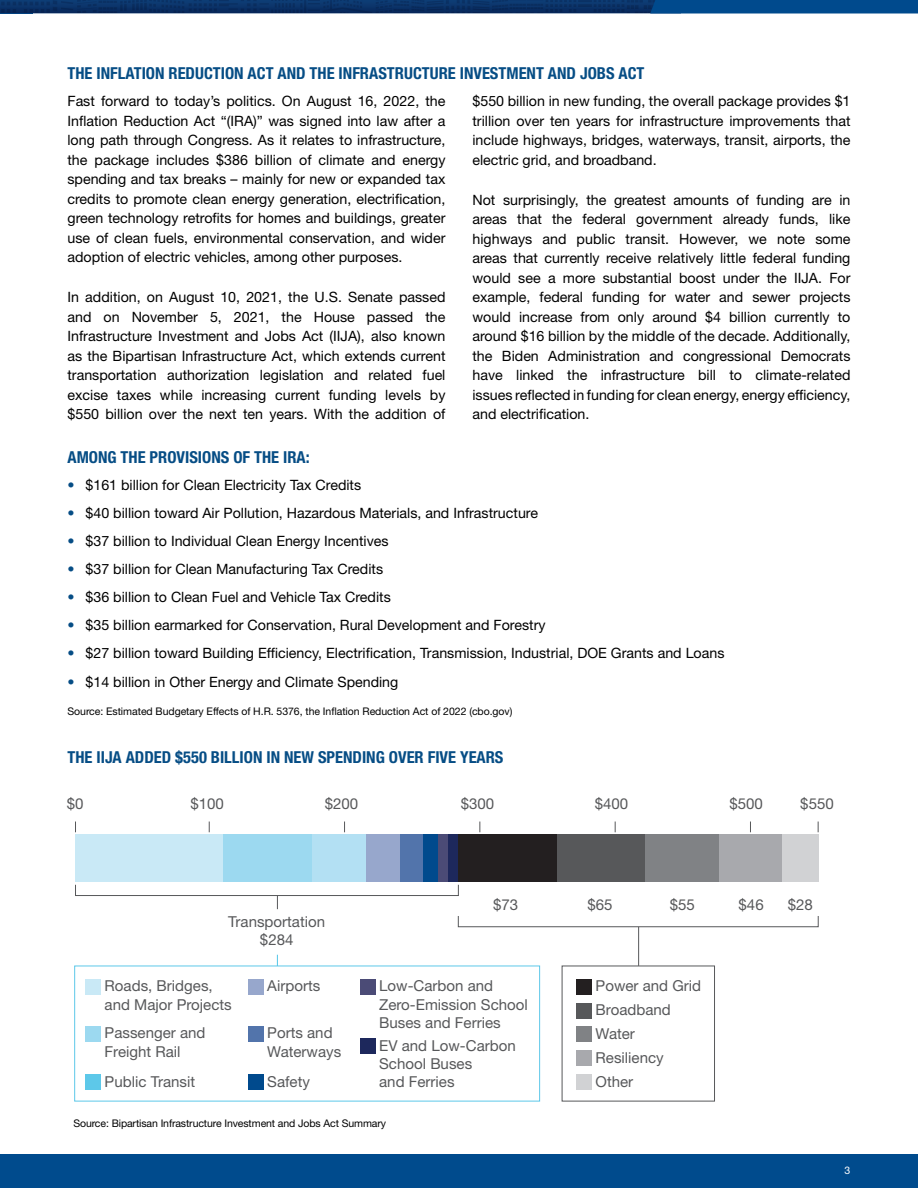
<style>
.page{position:relative;width:918px;height:1188px;background:#fff}
.page>*{position:absolute;margin:0;border:0;box-sizing:border-box;transform-origin:0 0}
.t1{font:700 condensed 16.5px "Helvetica Neue LT Std";color:#064d85}
.t2{font:15.15px/18.1px "Helvetica Neue LT Std";color:#57585a}
.t3{font:14.25px/19.5px "Helvetica Neue LT Std";color:#000;text-align:justify}
.t4{font:10.5px "Helvetica Neue LT Std";letter-spacing:-.005em;color:#000}
.t5{font:10.5px "Helvetica Neue LT Std";color:#fff}
.s1{color:#064d85}
</style>
<div class="page">
<div style="left:0;top:1154px;width:918px;height:34px;background:#004b8d"></div>
<svg style="left:0;top:0;width:918px;height:14px"></svg>
<svg style="left:277px;top:896px;width:1px;height:13px"></svg>
<hr style="left:638px;top:927px;width:1px;height:39px;background:#57585a">
<div style="left:75px;top:884px;width:384px;height:12px;border:1px solid #57585a"></div>
<div style="left:458px;top:916px;width:361px;height:11px;border:1px solid #57585a"></div>
<div style="left:75px;top:834px;width:149px;height:48px;background:#c9e9f6"></div>
<div style="left:224px;top:834px;width:89px;height:48px;background:#9cd9f0"></div>
<div style="left:313px;top:834px;width:53px;height:48px;background:#b3e0f3"></div>
<div style="left:366px;top:834px;width:34px;height:48px;background:#97a7cc"></div>
<div style="left:400px;top:834px;width:23px;height:48px;background:#5274ab"></div>
<div style="left:423px;top:834px;width:15px;height:48px;background:#004a8d"></div>
<div style="left:438px;top:834px;width:10px;height:48px;background:#4b4b76"></div>
<div style="left:448px;top:834px;width:10px;height:48px;background:#1d285c"></div>
<div style="left:458px;top:834px;width:99px;height:48px;background:#231f20"></div>
<div style="left:557px;top:834px;width:88px;height:48px;background:#57585a"></div>
<div style="left:645px;top:834px;width:75px;height:48px;background:#808285"></div>
<div style="left:720px;top:834px;width:62px;height:48px;background:#a8a9ad"></div>
<div style="left:782px;top:834px;width:36px;height:48px;background:#d1d2d4"></div>
<div style="left:85px;top:979px;width:16px;height:16px;background:#c9e9f6"></div>
<div style="left:85px;top:1026px;width:16px;height:16px;background:#9cd9f0"></div>
<div style="left:85px;top:1074px;width:16px;height:16px;background:#5dc8e9"></div>
<div style="left:248px;top:979px;width:16px;height:16px;background:#97a7cc"></div>
<div style="left:248px;top:1026px;width:16px;height:16px;background:#5274ab"></div>
<div style="left:248px;top:1074px;width:16px;height:16px;background:#004a8d"></div>
<div style="left:576px;top:979px;width:16px;height:16px;background:#231f20"></div>
<div style="left:360px;top:979px;width:16px;height:16px;background:#4b4b76"></div>
<div style="left:360px;top:1038px;width:16px;height:16px;background:#1d285c"></div>
<div style="left:576px;top:1050px;width:16px;height:16px;background:#a8a9ad"></div>
<div style="left:576px;top:1074px;width:16px;height:16px;background:#d1d2d4"></div>
<div style="left:576px;top:1003px;width:16px;height:15px;background:#57585a"></div>
<div style="left:576px;top:1026px;width:16px;height:16px;background:#808285"></div>
<p class="t1" style="left:68px;top:63px;width:579px">THE INFLATION REDUCTION ACT AND THE INFRASTRUCTURE INVESTMENT AND JOBS ACT</p>
<p class="t3" style="left:68px;top:91px;width:380px">Fast forward to today’s politics. On August 16, 2022, the Inflation Reduction Act “(IRA)” was signed into law after a long path through Congress. As it relates to infrastructure, the package includes $386 billion of climate and energy spending and tax breaks – mainly for new or expanded tax credits to promote clean energy generation, electrification, green technology retrofits for homes and buildings, greater use of clean fuels, environmental conservation, and wider adoption of electric vehicles, among other purposes.</p>
<p class="t3" style="left:68px;top:287px;width:380px">In addition, on August 10, 2021, the U.S. Senate passed and on November 5, 2021, the House passed the Infrastructure Investment and Jobs Act (IIJA), also known as the Bipartisan Infrastructure Act, which extends current transportation authorization legislation and related fuel excise taxes while increasing current funding levels by $550 billion over the next ten years. With the addition of</p>
<p class="t3" style="left:472px;top:91px;width:380px">$550 billion in new funding, the overall package provides $1 trillion over ten years for infrastructure improvements that include highways, bridges, waterways, transit, airports, the electric grid, and broadband.</p>
<p class="t3" style="left:472px;top:190px;width:380px">Not surprisingly, the greatest amounts of funding are in areas that the federal government already funds, like highways and public transit. However, we note some areas that currently receive relatively little federal funding would see a more substantial boost under the IIJA. For example, federal funding for water and sewer projects would increase from only around $4 billion currently to around $16 billion by the middle of the decade. Additionally, the Biden Administration and congressional Democrats have linked the infrastructure bill to climate-related issues reflected in funding for clean energy, energy efficiency, and electrification.</p>
<p class="t1" style="left:68px;top:447px;width:244px">AMONG THE PROVISIONS OF THE IRA:</p>
<p class="t3" style="left:68px;top:475px;width:295px"><span class="s1">•</span> $161 billion for Clean Electricity Tax Credits</p>
<p class="t3" style="left:68px;top:503px;width:472px"><span class="s1">•</span> $40 billion toward Air Pollution, Hazardous Materials, and Infrastructure</p>
<p class="t3" style="left:68px;top:531px;width:323px"><span class="s1">•</span> $37 billion to Individual Clean Energy Incentives</p>
<p class="t3" style="left:68px;top:559px;width:317px"><span class="s1">•</span> $37 billion for Clean Manufacturing Tax Credits</p>
<p class="t3" style="left:68px;top:587px;width:325px"><span class="s1">•</span> $36 billion to Clean Fuel and Vehicle Tax Credits</p>
<p class="t3" style="left:68px;top:615px;width:480px"><span class="s1">•</span> $35 billion earmarked for Conservation, Rural Development and Forestry</p>
<p class="t3" style="left:68px;top:643px;width:658px"><span class="s1">•</span> $27 billion toward Building Efficiency, Electrification, Transmission, Industrial, DOE Grants and Loans</p>
<p class="t3" style="left:68px;top:672px;width:332px"><span class="s1">•</span> $14 billion in Other Energy and Climate Spending</p>
<p class="t4" style="left:68px;top:705px;width:446px">Source: Estimated Budgetary Effects of H.R. 5376, the Inflation Reduction Act of 2022 (cbo.gov)</p>
<p class="t1" style="left:68px;top:747px;width:438px">THE IIJA ADDED $550 BILLION IN NEW SPENDING OVER FIVE YEARS</p>
<p class="t2" style="left:67px;top:794px;width:18px">$0</p>
<p class="t2" style="left:191px;top:794px;width:35px">$100</p>
<p class="t2" style="left:325px;top:794px;width:35px">$200</p>
<p class="t2" style="left:461px;top:794px;width:35px">$300</p>
<p class="t2" style="left:595px;top:794px;width:35px">$400</p>
<p class="t2" style="left:730px;top:794px;width:35px">$500</p>
<p class="t2" style="left:800px;top:794px;width:35px">$550</p>
<p class="t2" style="left:228px;top:912px;width:98px;text-align:center">Transportation $284</p>
<p class="t2" style="left:105px;top:977px;width:129px">Roads, Bridges, and Major Projects</p>
<p class="t2" style="left:105px;top:1024px;width:102px">Passenger and<br>Freight Rail</p>
<p class="t2" style="left:105px;top:1072px;width:92px">Public Transit</p>
<p class="t2" style="left:267px;top:977px;width:55px">Airports</p>
<p class="t2" style="left:267px;top:1024px;width:76px">Ports and<br>Waterways</p>
<p class="t2" style="left:267px;top:1072px;width:44px">Safety</p>
<p class="t2" style="left:493px;top:896px;width:27px">$73</p>
<p class="t2" style="left:587px;top:896px;width:27px">$65</p>
<p class="t2" style="left:670px;top:896px;width:27px">$55</p>
<p class="t2" style="left:739px;top:896px;width:27px">$46</p>
<p class="t2" style="left:788px;top:896px;width:27px">$28</p>
<p class="t2" style="left:379px;top:977px;width:115px">Low-Carbon and</p>
<p class="t2" style="left:596px;top:977px;width:107px">Power and Grid</p>
<p class="t2" style="left:379px;top:995px;width:150px">Zero-Emission School<br>Buses and Ferries</p>
<p class="t2" style="left:379px;top:1036px;width:138px">EV and Low-Carbon<br>School Buses<br>and Ferries</p>
<p class="t2" style="left:596px;top:998px;width:77px;line-height:23.7px">Broadband<br>Water</p>
<p class="t2" style="left:596px;top:1045px;width:70px;line-height:24.3px">Resiliency<br>Other</p>
<p class="t4" style="left:73px;top:1117px;width:314px">Source: Bipartisan Infrastructure Investment and Jobs Act Summary</p>
<p class="t5" style="left:845px;top:1164px;width:7px">3</p>
</div>
